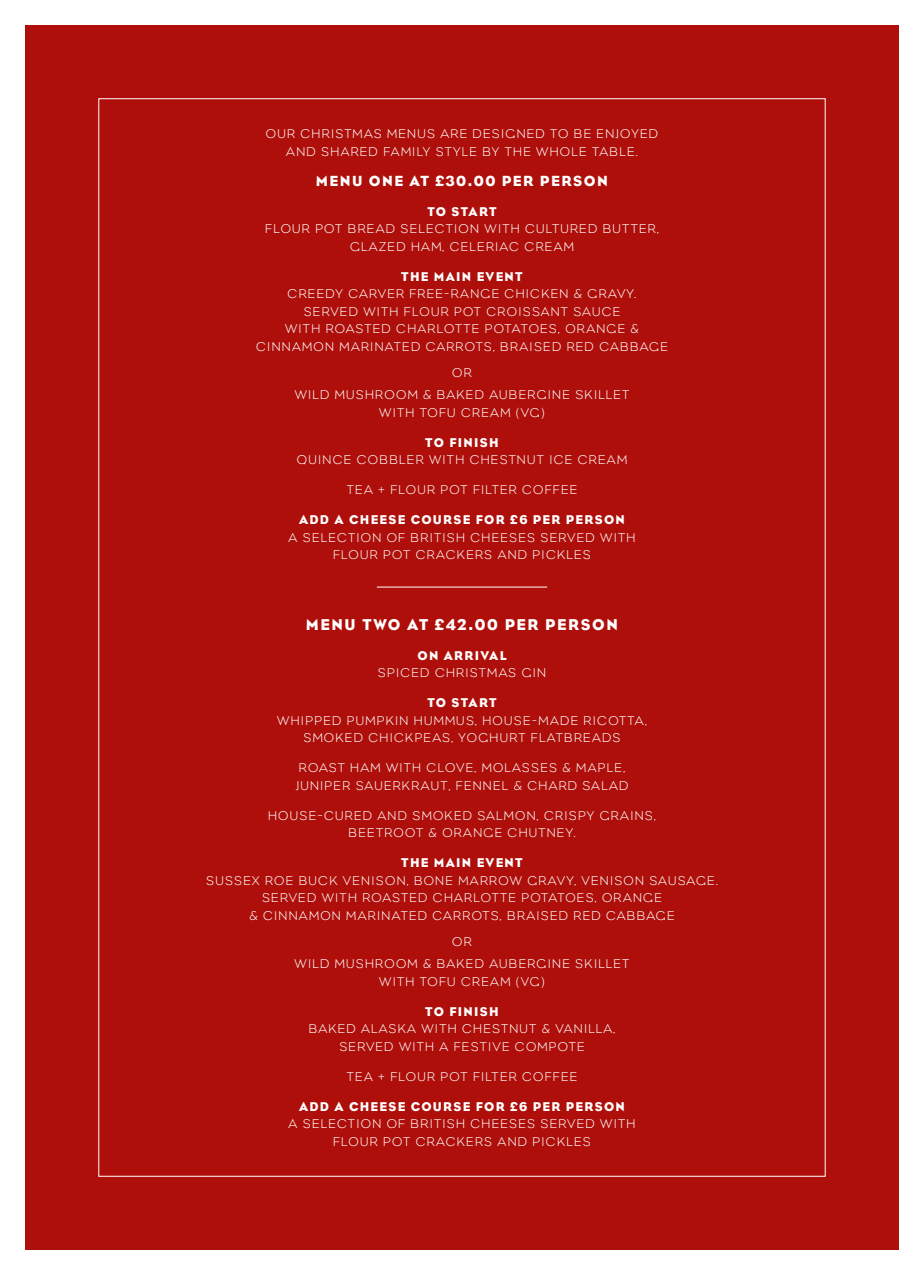
<style>
.page{position:relative;width:924px;height:1275px;background:#fff}
.page>*{position:absolute;margin:0;border:0;box-sizing:border-box;transform-origin:0 0}
.t1{font:16px "Eagle";letter-spacing:.1em;color:#fff}
.t2{font:15px "Eagle";letter-spacing:.1em;color:#fff}
.t3{font:300 13px/17.6px "Eagle";letter-spacing:.1em;color:#fff;text-align:center}
.t4{font:13px "Eagle";letter-spacing:.1em;color:#fff}
</style>
<div class="page">
<div style="left:25px;top:25px;width:873px;height:1225px;background:#ae0f0a"></div>
<hr style="left:376px;top:586px;width:171px;height:1px;background:#fff">
<p class="t3" style="left:266px;top:125px;width:393px">OUR CHRISTMAS MENUS ARE DESIGNED TO BE ENJOYED<br>AND SHARED FAMILY STYLE BY THE WHOLE TABLE.</p>
<p class="t2" style="left:316px;top:172px;width:293px">MENU ONE AT £30.00 PER PERSON</p>
<p class="t4" style="left:427px;top:204px;width:71px">TO START</p>
<p class="t3" style="left:265px;top:220px;width:395px">FLOUR POT BREAD SELECTION WITH CULTURED BUTTER,<br>GLAZED HAM, CELERIAC CREAM</p>
<p class="t4" style="left:401px;top:269px;width:123px">THE MAIN EVENT</p>
<p class="t3" style="left:256px;top:285px;width:413px">CREEDY CARVER FREE-RANGE CHICKEN &amp; GRAVY.<br>SERVED WITH FLOUR POT CROISSANT SAUCE<br>WITH ROASTED CHARLOTTE POTATOES, ORANGE &amp; CINNAMON MARINATED CARROTS, BRAISED RED CABBAGE</p>
<p class="t3" style="left:294px;top:361px;width:336px;line-height:22.4px">OR<br>WILD MUSHROOM &amp; BAKED AUBERGINE SKILLET</p>
<p class="t3" style="left:379px;top:403px;width:167px">WITH TOFU CREAM (VG)</p>
<p class="t4" style="left:425px;top:435px;width:75px">TO FINISH</p>
<p class="t3" style="left:297px;top:451px;width:331px">QUINCE COBBLER WITH CHESTNUT ICE CREAM</p>
<p class="t3" style="left:346px;top:481px;width:232px">TEA + FLOUR POT FILTER COFFEE</p>
<p class="t4" style="left:299px;top:512px;width:327px">ADD A CHEESE COURSE FOR £6 PER PERSON</p>
<p class="t3" style="left:288px;top:528px;width:348px">A SELECTION OF BRITISH CHEESES SERVED WITH<br>FLOUR POT CRACKERS AND PICKLES</p>
<p class="t1" style="left:306px;top:615px;width:313px">MENU TWO AT £42.00 PER PERSON</p>
<p class="t4" style="left:417px;top:647px;width:90px">ON ARRIVAL</p>
<p class="t3" style="left:377px;top:664px;width:170px">SPICED CHRISTMAS GIN</p>
<p class="t4" style="left:427px;top:695px;width:71px">TO START</p>
<p class="t3" style="left:277px;top:711px;width:371px">WHIPPED PUMPKIN HUMMUS, HOUSE-MADE RICOTTA,<br>SMOKED CHICKPEAS, YOGHURT FLATBREADS</p>
<p class="t3" style="left:295px;top:759px;width:334px;text-align:left">ROAST HAM WITH CLOVE, MOLASSES &amp; MAPLE,<br>JUNIPER SAUERKRAUT, FENNEL &amp; CHARD SALAD</p>
<p class="t3" style="left:268px;top:806px;width:389px">HOUSE-CURED AND SMOKED SALMON, CRISPY GRAINS,<br>BEETROOT &amp; ORANGE CHUTNEY.</p>
<p class="t4" style="left:401px;top:855px;width:123px">THE MAIN EVENT</p>
<p class="t3" style="left:206px;top:871px;width:513px">SUSSEX ROE BUCK VENISON, BONE MARROW GRAVY, VENISON SAUSAGE.<br>SERVED WITH ROASTED CHARLOTTE POTATOES, ORANGE<br>&amp; CINNAMON MARINATED CARROTS, BRAISED RED CABBAGE</p>
<p class="t3" style="left:294px;top:930px;width:336px;line-height:22.4px">OR<br>WILD MUSHROOM &amp; BAKED AUBERGINE SKILLET</p>
<p class="t3" style="left:379px;top:972px;width:167px">WITH TOFU CREAM (VG)</p>
<p class="t4" style="left:425px;top:1003px;width:75px">TO FINISH</p>
<p class="t3" style="left:308px;top:1020px;width:308px">BAKED ALASKA WITH CHESTNUT &amp; VANILLA,<br>SERVED WITH A FESTIVE COMPOTE</p>
<p class="t3" style="left:346px;top:1067px;width:232px">TEA + FLOUR POT FILTER COFFEE</p>
<p class="t4" style="left:299px;top:1099px;width:327px">ADD A CHEESE COURSE FOR £6 PER PERSON</p>
<p class="t3" style="left:288px;top:1115px;width:348px">A SELECTION OF BRITISH CHEESES SERVED WITH<br>FLOUR POT CRACKERS AND PICKLES</p>
</div>
